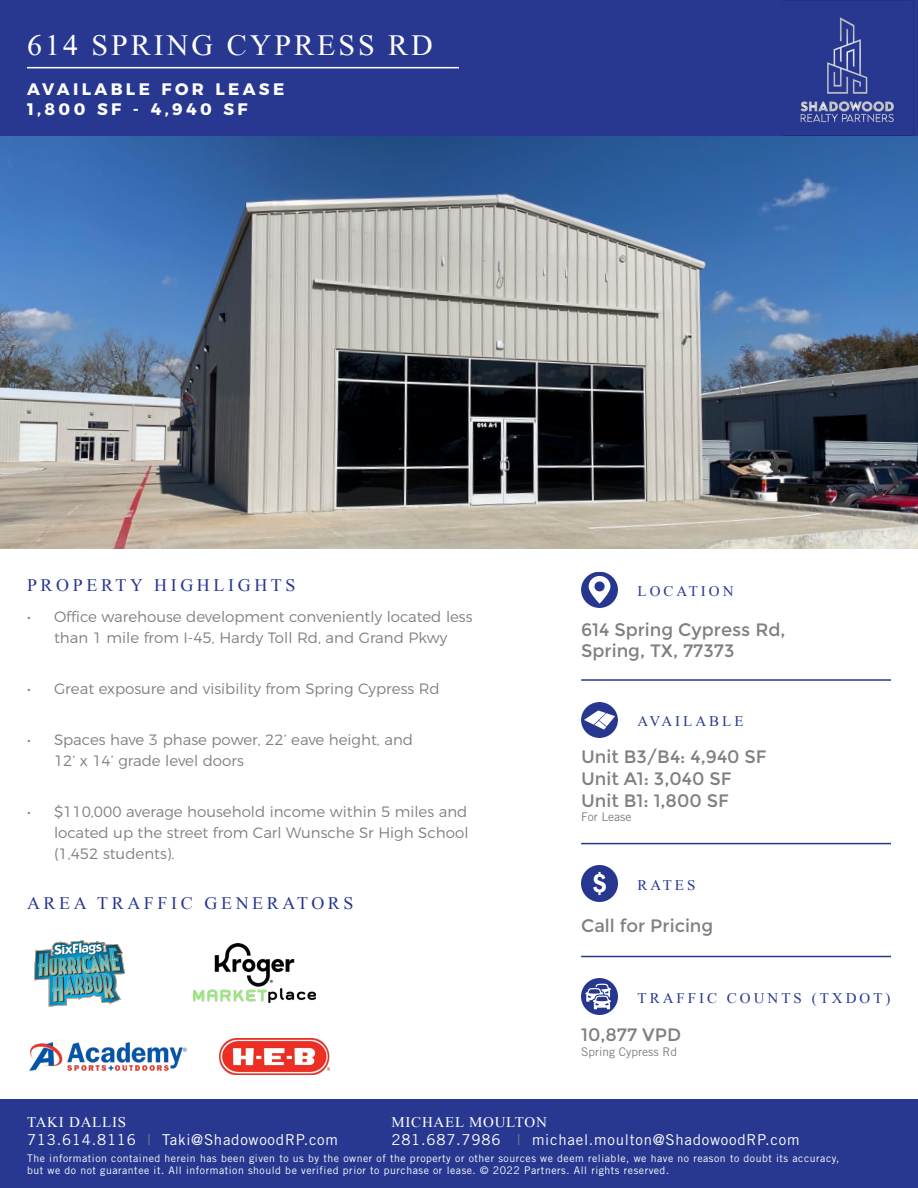
<style>
.page{position:relative;width:918px;height:1188px;background:#fff}
.page>*{position:absolute;margin:0;border:0;box-sizing:border-box;transform-origin:0 0}
.t1{font:30px "Mongolian Baiti";letter-spacing:.1em;color:#fff}
.t2{font:18px/21.6px "Montserrat";color:#808080}
.t3{font:18px "Mongolian Baiti";letter-spacing:.2em;color:#283891}
.t4{font:700 16.65px/20px "Montserrat";letter-spacing:.2em;color:#fff}
.t5{font:300 15px/21px "Montserrat";color:#808080;text-align:center}
.t6{font:15px "Trade Gothic LT Std";letter-spacing:.05em;color:#fff}
.t7{font:15px "Mongolian Baiti";letter-spacing:.2em;color:#283891}
.t8{font:15px "Mongolian Baiti";letter-spacing:.05em;color:#fff}
.t9{font:12px "Trade Gothic LT Std";color:#808080}
.t10{font:10.5px/12.6px "Trade Gothic LT Std";letter-spacing:.05em;color:#fff}
.s1{color:#808080}
</style>
<div class="page">
<hr style="left:581px;top:679px;width:310px;height:2px;background:#283891">
<hr style="left:581px;top:843px;width:310px;height:1px;background:#283891">
<hr style="left:581px;top:956px;width:310px;height:1px;background:#283891">
<img style="left:0;top:135px;width:918px;height:414px">
<img style="left:30px;top:1042px;width:156px;height:29px">
<img style="left:34px;top:940px;width:91px;height:67px">
<img style="left:219px;top:1038px;width:110px;height:36px">
<img style="left:193px;top:943px;width:123px;height:59px">
<div style="left:0;top:0;width:918px;height:135px;background:#283891"></div>
<div style="left:0;top:1099px;width:918px;height:89px;background:#283891"></div>
<img style="left:782px;top:0;width:132px;height:135px">
<hr style="left:27px;top:67px;width:432px;height:1px;background:#fff">
<svg style="left:581px;top:702px;width:37px;height:36px"></svg>
<svg style="left:581px;top:572px;width:37px;height:36px"></svg>
<svg style="left:581px;top:865px;width:37px;height:37px"></svg>
<svg style="left:581px;top:978px;width:37px;height:37px"></svg>
<h1 class="t1" style="left:27px;top:29px;width:407px">614 SPRING CYPRESS RD</h1>
<p class="t4" style="left:27px;top:77px;width:259px">AVAILABLE FOR LEASE<br>1,800 SF - 4,940 SF</p>
<p class="t3" style="left:27px;top:576px;width:270px">PROPERTY HIGHLIGHTS</p>
<p class="t5" style="left:27px;top:605px;width:447px">• Office warehouse development conveniently located less than 1 mile from I-45, Hardy Toll Rd, and Grand Pkwy</p>
<p class="t5" style="left:27px;top:677px;width:414px">• Great exposure and visibility from Spring Cypress Rd</p>
<p class="t5" style="left:54px;top:728px;width:361px;text-align:left;text-indent:-27px">• Spaces have 3 phase power, 22’ eave height, and<br>12’ x 14’ grade level doors</p>
<p class="t5" style="left:54px;top:800px;width:416px;text-align:justify;text-indent:-27px">• $110,000 average household income within 5 miles and located up the street from Carl Wunsche Sr High School (1,452 students).</p>
<p class="t3" style="left:27px;top:894px;width:328px">AREA TRAFFIC GENERATORS</p>
<p class="t7" style="left:638px;top:583px;width:97px">LOCATION</p>
<p class="t2" style="left:581px;top:619px;width:206px">614 Spring Cypress Rd,<br>Spring, TX, 77373</p>
<p class="t7" style="left:638px;top:713px;width:107px">AVAILABLE</p>
<p class="t2" style="left:581px;top:746px;width:187px">Unit B3/B4: 4,940 SF<br>Unit A1: 3,040 SF<br>Unit B1: 1,800 SF</p>
<p class="t9" style="left:581px;top:809px;width:52px">For Lease</p>
<p class="t7" style="left:638px;top:877px;width:59px">RATES</p>
<p class="t2" style="left:581px;top:915px;width:134px">Call for Pricing</p>
<p class="t7" style="left:638px;top:990px;width:254px">TRAFFIC COUNTS (TXDOT)</p>
<p class="t2" style="left:581px;top:1025px;width:102px">10,877 VPD</p>
<p class="t9" style="left:581px;top:1044px;width:97px">Spring Cypress Rd</p>
<p class="t8" style="left:392px;top:1114px;width:157px">MICHAEL MOULTON</p>
<p class="t6" style="left:391px;top:1130px;width:410px">281.687.7986 <span class="s1">|</span> michael.moulton@ShadowoodRP.com</p>
<p class="t10" style="left:27px;top:1152px;width:814px">The information contained herein has been given to us by the owner of the property or other sources we deem reliable, we have no reason to doubt its accuracy, but we do not guarantee it. All information should be verified prior to purchase or lease. © 2022 Partners. All rights reserved.</p>
<p class="t8" style="left:27px;top:1114px;width:101px">TAKI DALLIS</p>
<p class="t6" style="left:27px;top:1130px;width:313px">713.614.8116 <span class="s1">|</span> Taki@ShadowoodRP.com</p>
</div>
